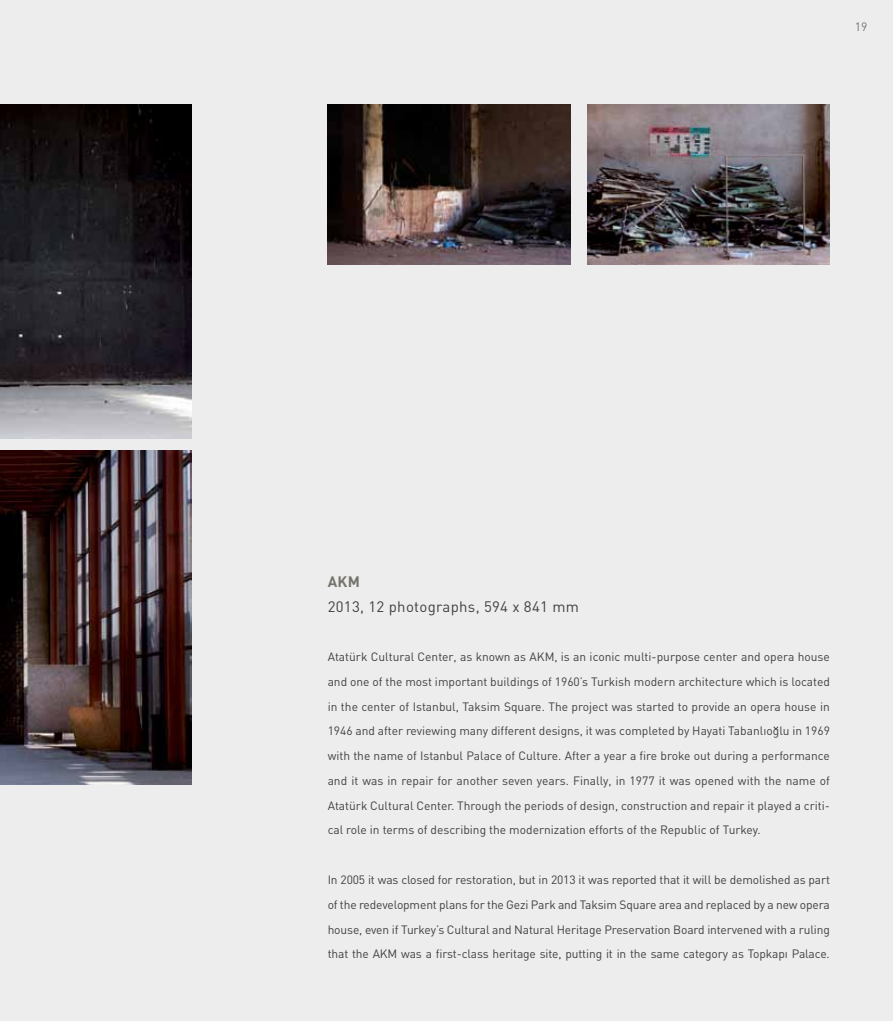
<style>
.page{position:relative;width:893px;height:1021px;background:#fff}
.page>*{position:absolute;margin:0;border:0;box-sizing:border-box;transform-origin:0 0}
.t1{font:15px "DIN";letter-spacing:.02em;color:#414042}
.t2{font:700 15px "DIN";color:#76746d}
.t3{font:12px/24.8px "DIN";letter-spacing:-.01em;color:#414042;text-align:justify}
.t4{font:12px "DIN";color:#76746d}
</style>
<div class="page">
<div style="left:0;top:0;width:893px;height:1020px;background:#ededee"></div>
<img style="left:0;top:451px;width:192px;height:333px">
<img style="left:0;top:104px;width:192px;height:334px">
<img style="left:328px;top:104px;width:242px;height:161px">
<img style="left:587px;top:104px;width:243px;height:161px">
<p class="t4" style="left:855px;top:19px;width:14px">19</p>
<p class="t2" style="left:328px;top:571px;width:12px">AKM</p>
<p class="t1" style="left:328px;top:596px;width:253px">2013, 12 photographs, 594 x 841 mm</p>
<p class="t3" style="left:328px;top:644px;width:504px">Atatürk Cultural Center, as known as AKM, is an iconic multi-purpose center and opera house and one of the most important buildings of 1960’s Turkish modern architecture which is located in the center of Istanbul, Taksim Square. The project was started to provide an opera house in 1946 and after reviewing many different designs, it was completed by Hayati Tabanlıoglu in 1969 with the name of Istanbul Palace of Culture. After a year a fire broke out during a performance and it was in repair for another seven years. Finally, in 1977 it was opened with the name of Atatürk Cultural Center. Through the periods of design, construction and repair it played a criti&shy;cal role in terms of describing the modernization efforts of the Republic of Turkey.</p>
<p class="t3" style="left:328px;top:867px;width:504px">In 2005 it was closed for restoration, but in 2013 it was reported that it will be demolished as part of the redevelopment plans for the Gezi Park and Taksim Square area and replaced by a new opera house, even if Turkey’s Cultural and Natural Heritage Preservation Board intervened with a ruling that the AKM was a first-class heritage site, putting it in the same category as Topkapı Palace.</p>
</div>
